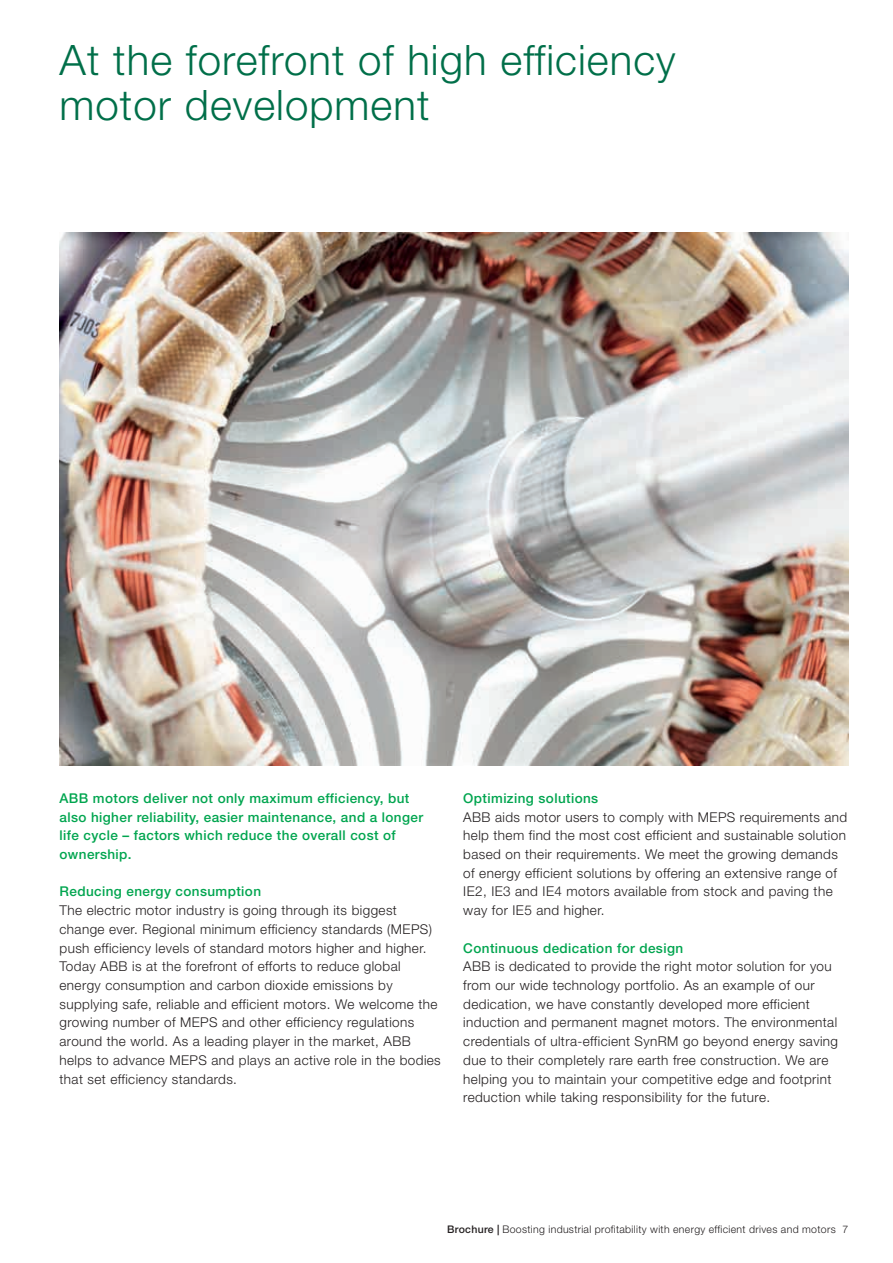
<style>
.page{position:relative;width:893px;height:1263px;background:#fff}
.page>*{position:absolute;margin:0;border:0;box-sizing:border-box;transform-origin:0 0}
.t1{font:300 42px/45.5px "Helvetica Neue LT Std";letter-spacing:.025em;color:#006f49}
.t2{font:300 13.5px/18.8px "Helvetica Neue LT Std";letter-spacing:.03em;color:#231f20}
.t3{font:500 13.5px/18.8px "Helvetica Neue LT Pro";letter-spacing:.03em;color:#00a54f}
.t4{font:300 10.5px "Helvetica Neue LT Std";letter-spacing:.03em;color:#231f20}
.s1{font-weight:500}
.s2{font-family:"Helvetica Neue LT Pro";font-weight:500}
</style>
<div class="page">
<img style="left:60px;top:232px;width:788px;height:533px">
<h1 class="t1" style="left:60px;top:36px;width:618px">At the forefront of high efficiency motor development</h1>
<p class="t3" style="left:60px;top:788px;width:365px">ABB motors deliver not only maximum efficiency, but also higher reliability, easier maintenance, and a longer life cycle – factors which reduce the overall cost of ownership.</p>
<p class="t3" style="left:60px;top:882px;width:203px">Reducing energy consumption</p>
<p class="t2" style="left:60px;top:901px;width:383px">The electric motor industry is going through its biggest change ever. Regional minimum efficiency standards (MEPS) push efficiency levels of standard motors higher and higher.<br>Today ABB is at the forefront of efforts to reduce global energy consumption and carbon dioxide emissions by supplying safe, reliable and efficient motors. We welcome the growing number of MEPS and other efficiency regulations around the world. As a leading player in the market, ABB helps to advance MEPS and plays an active role in the bodies that set efficiency standards.</p>
<p class="t3" style="left:463px;top:789px;width:136px">Optimizing solutions</p>
<p class="t2" style="left:463px;top:807px;width:386px">ABB aids motor users to comply with MEPS requirements and help them find the most cost efficient and sustainable solution based on their requirements. We meet the growing demands of energy efficient solutions by offering an extensive range of IE2, IE3 and IE4 motors available from stock and paving the way for IE5 and higher.</p>
<p class="t3" style="left:463px;top:938px;width:221px">Continuous dedication for design</p>
<p class="t2" style="left:463px;top:957px;width:376px">ABB is dedicated to provide the right motor solution for you from our wide technology portfolio. As an example of our dedication, we have constantly developed more efficient induction and permanent magnet motors. The environmental credentials of ultra-efficient SynRM go beyond energy saving due to their completely rare earth free construction. We are helping you to maintain your competitive edge and footprint reduction while taking responsibility for the future.</p>
<p class="t4" style="left:447px;top:1223px;width:403px"><span class="s1">Brochure</span> <span class="s2">|</span> Boosting industrial profitability with energy efficient drives and motors 7</p>
</div>
